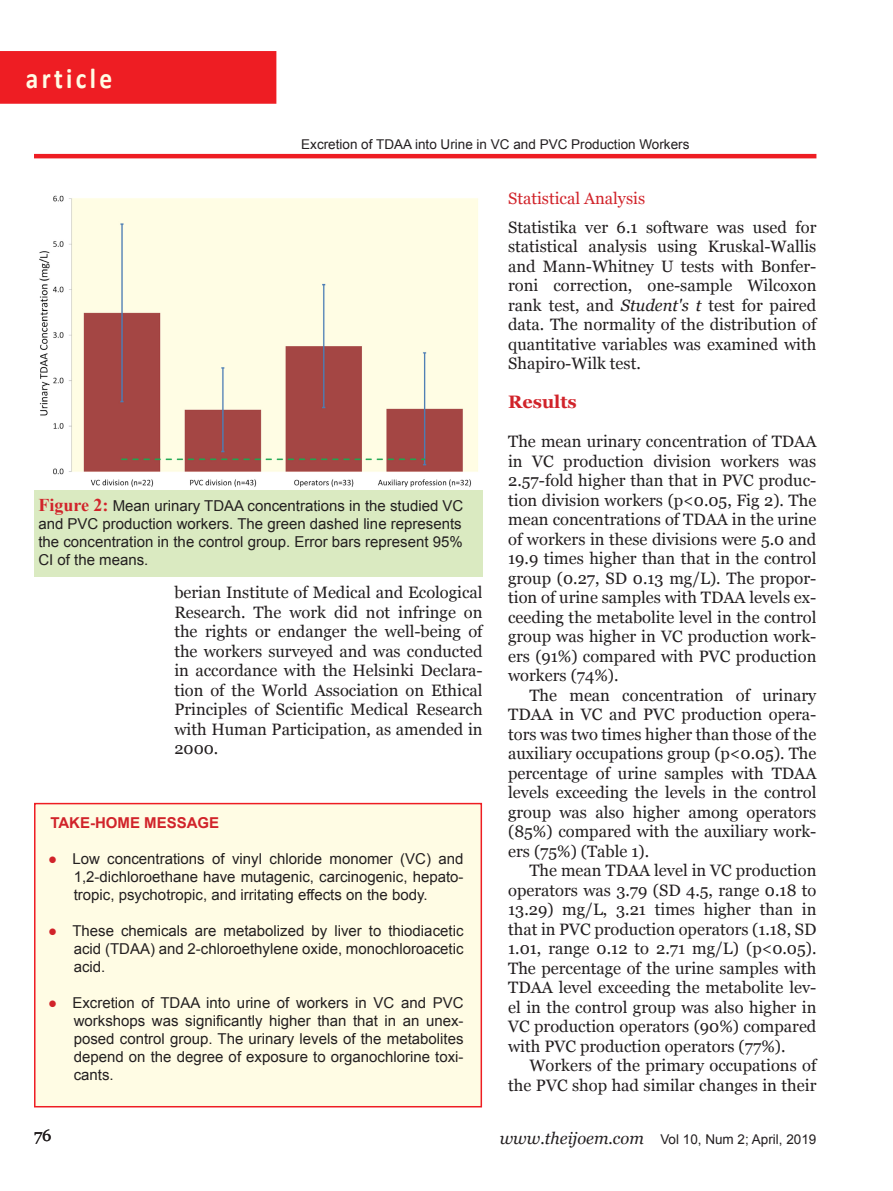
<style>
.page{position:relative;width:893px;height:1191px;background:#fff}
.page>*{position:absolute;margin:0;border:0;box-sizing:border-box;transform-origin:0 0}
.t1{font:700 28.8px "Calibri";letter-spacing:.13em;color:#fffce4;scale:.88 1}
.heading{font:700 18px "Georgia";color:#d1232a}
.First_body{font:16.5px/19.5px "Georgia";color:#231f20;text-align:justify}
.body{font:16.5px/19.5px "Georgia";color:#231f20;text-align:justify}
.sub_heading{font:16.5px "Georgia";color:#d1232a}
.Legend{font:15px/18px "Arial";color:#231f20;text-align:justify}
.Box_Title{font:700 15px "Arial";color:#d1232a}
.Running_Title{font:13.5px "Arial";color:#231f20}
.s1{font-family:"Times New Roman";font-weight:700;font-size:18px;color:#d1232a}
.s2{font-family:"Georgia";color:#d1232a}
.s3{font-style:italic}
.s4{font-family:"Georgia";font-style:italic;font-size:16.5px}
</style>
<div class="page">
<hr style="left:34px;top:154px;width:782px;height:4px;background:#ee1d23">
<div style="left:0;top:51px;width:276px;height:53px;background:#ee1d23"></div>
<img style="left:39px;top:195px;width:439px;height:292px">
<div style="left:34px;top:490px;width:449px;height:87px;background:#daeac1"></div>
<div style="left:35px;top:803px;width:446px;height:303px;background:#fffce4"></div>
<div style="left:34px;top:803px;width:448px;height:304px;border:2px solid #ee1d23"></div>
<h1 class="t1" style="left:26px;top:60px;width:99px">article</h1>
<p class="Running_Title" style="left:301px;top:136px;width:390px">Excretion of TDAA into Urine in VC and PVC Production Workers</p>
<p class="Legend" style="left:38px;top:497px;width:427px"><span class="s1">Figure 2:</span> Mean urinary TDAA concentrations in the studied VC and PVC production workers. The green dashed line represents the concentration in the control group. Error bars represent 95% CI of the means.</p>
<p class="First_body" style="left:174px;top:583px;width:310px">berian Institute of Medical and Ecological Research. The work did not infringe on the rights or endanger the well-being of the workers surveyed and was conducted in accordance with the Helsinki Declara&shy;tion of the World Association on Ethical Principles of Scientific Medical Research with Human Participation, as amended in 2000.</p>
<p class="Box_Title" style="left:50px;top:813px;width:170px">TAKE-HOME MESSAGE</p>
<p class="Legend" style="left:74px;top:850px;width:391px;text-indent:-26px"><span class="s2">●</span> Low concentrations of vinyl chloride monomer (VC) and 1,2-dichloroethane have mutagenic, carcinogenic, hepato&shy;tropic, psychotropic, and irritating effects on the body.</p>
<p class="Legend" style="left:74px;top:922px;width:391px;text-indent:-26px"><span class="s2">●</span> These chemicals are metabolized by liver to thiodiacetic acid (TDAA) and 2-chloroethylene oxide, monochloroacetic acid.</p>
<p class="Legend" style="left:74px;top:994px;width:391px;text-indent:-26px"><span class="s2">●</span> Excretion of TDAA into urine of workers in VC and PVC workshops was significantly higher than that in an unex&shy;posed control group. The urinary levels of the metabolites depend on the degree of exposure to organochlorine toxi&shy;cants.</p>
<p class="sub_heading" style="left:508px;top:189px;width:139px">Statistical Analysis</p>
<p class="First_body" style="left:508px;top:217px;width:310px">Statistika ver 6.1 software was used for statistical analysis using Kruskal-Wallis and Mann-Whitney U tests with Bonfer&shy;roni correction, one-sample Wilcoxon rank test, and <span class="s3">Student's t</span> test for paired data. The normality of the distribution of quantitative variables was examined with Shapiro-Wilk test.</p>
<p class="heading" style="left:508px;top:391px;width:70px">Results</p>
<p class="First_body" style="left:508px;top:432px;width:310px">The mean urinary concentration of TDAA in VC production division workers was 2.57-fold higher than that in PVC produc&shy;tion division workers (p&lt;0.05, Fig 2). The mean concentrations of TDAA in the urine of workers in these divisions were 5.0 and 19.9 times higher than that in the control group (0.27, SD 0.13 mg/L). The propor&shy;tion of urine samples with TDAA levels ex&shy;ceeding the metabolite level in the control group was higher in VC production work&shy;ers (91%) compared with PVC production workers (74%).</p>
<p class="body" style="left:508px;top:685px;width:310px;text-indent:21px">The mean concentration of urinary TDAA in VC and PVC production opera&shy;tors was two times higher than those of the auxiliary occupations group (p&lt;0.05). The percentage of urine samples with TDAA levels exceeding the levels in the control group was also higher among operators (85%) compared with the auxiliary work&shy;ers (75%) (Table 1).</p>
<p class="body" style="left:508px;top:861px;width:310px;text-indent:21px">The mean TDAA level in VC production operators was 3.79 (SD 4.5, range 0.18 to 13.29) mg/L, 3.21 times higher than in that in PVC production operators (1.18, SD 1.01, range 0.12 to 2.71 mg/L) (p&lt;0.05).<br>The percentage of the urine samples with TDAA level exceeding the metabolite lev&shy;el in the control group was also higher in VC production operators (90%) compared with PVC production operators (77%).</p>
<p class="body" style="left:508px;top:1056px;width:310px;text-align:right">Workers of the primary occupations of the PVC shop had similar changes in their</p>
<p class="First_body" style="left:34px;top:1125px;width:19px">76</p>
<p class="Running_Title" style="left:500px;top:1130px;width:318px"><span class="s4">www.theijoem.com</span> Vol 10, Num 2; April, 2019</p>
</div>
